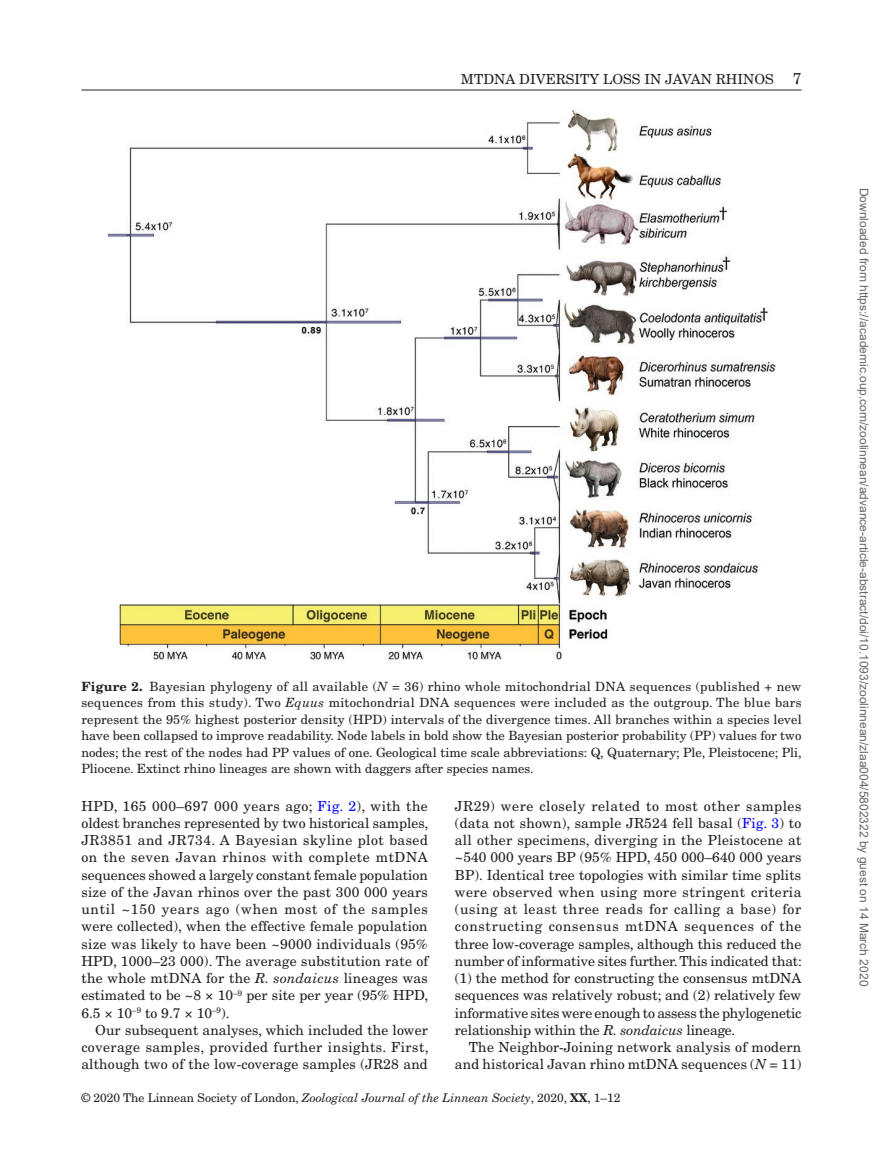
<style>
.page{position:relative;width:893px;height:1174px;background:#fff}
.page>*{position:absolute;margin:0;border:0;box-sizing:border-box;transform-origin:0 0}
.t1{font:13.8px/17.2px "New Century Schlbk";letter-spacing:.01em;color:#231f20;text-align:justify}
.t2{font:12.75px/16.5px "New Century Schlbk";color:#231f20;text-align:justify}
.t3{font:12px "Arial";color:#666}
.t4{font:12px "New Century Schlbk";color:#231f20}
.s1{font-size:15.75px}
.s2{font-weight:700}
.s3{font-style:italic}
.s4{color:#00f}
</style>
<div class="page">
<hr style="left:81px;top:90px;width:720px;height:1px;background:#231f20">
<img style="left:108px;top:110px;width:667px;height:549px">
<p class="t1" style="left:461px;top:70px;width:342px">MTDNA DIVERSITY LOSS IN JAVAN RHINOS <span class="s1">7</span></p>
<p class="t2" style="left:81px;top:678px;width:722px"><span class="s2">Figure 2.</span> Bayesian phylogeny of all available (<span class="s3">N</span> = 36) rhino whole mitochondrial DNA sequences (published + new sequences from this study). Two <span class="s3">Equus</span> mitochondrial DNA sequences were included as the outgroup. The blue bars represent the 95% highest posterior density (HPD) intervals of the divergence times. All branches within a species level have been collapsed to improve readability. Node labels in bold show the Bayesian posterior probability (PP) values for two nodes; the rest of the nodes had PP values of one. Geological time scale abbreviations: Q, Quaternary; Ple, Pleistocene; Pli, Pliocene. Extinct rhino lineages are shown with daggers after species names.</p>
<p class="t1" style="left:81px;top:797px;width:349px">HPD, 165 000–697 000 years ago; <span class="s4">Fig. 2</span>), with the oldest branches represented by two historical samples, JR3851 and JR734. A Bayesian skyline plot based on the seven Javan rhinos with complete mtDNA sequences showed a largely constant female population size of the Javan rhinos over the past 300 000 years until ~150 years ago (when most of the samples were collected), when the effective female population size was likely to have been ~9000 individuals (95% HPD, 1000–23 000). The average substitution rate of the whole mtDNA for the <span class="s3">R. sondaicus</span> lineages was estimated to be ~8 × 10<sup>–9</sup> per site per year (95% HPD, 6.5 × 10<sup>–9</sup> to 9.7 × 10<sup>–9</sup>).</p>
<p class="t1" style="left:81px;top:1021px;width:349px;text-indent:14px">Our subsequent analyses, which included the lower coverage samples, provided further insights. First, although two of the low-coverage samples (JR28 and</p>
<p class="t1" style="left:455px;top:797px;width:349px">JR29) were closely related to most other samples (data not shown), sample JR524 fell basal (<span class="s4">Fig. 3</span>) to all other specimens, diverging in the Pleistocene at ~540 000 years BP (95% HPD, 450 000–640 000 years BP). Identical tree topologies with similar time splits were observed when using more stringent criteria (using at least three reads for calling a base) for constructing consensus mtDNA sequences of the three low-coverage samples, although this reduced the number of informative sites further. This indicated that: (1) the method for constructing the consensus mtDNA sequences was relatively robust; and (2) relatively few informative sites were enough to assess the phylogenetic relationship within the <span class="s3">R. sondaicus</span> lineage.</p>
<p class="t1" style="left:455px;top:1038px;width:348px;text-align:right">The Neighbor-Joining network analysis of modern and historical Javan rhino mtDNA sequences (<span class="s3">N</span> = 11)</p>
<p class="t4" style="left:81px;top:1090px;width:540px">© 2020 The Linnean Society of London, <span class="s3">Zoological Journal of the Linnean Society</span>, 2020, <span class="s2">XX</span>, 1–12</p>
<p class="t3" style="left:868px;top:188px;width:800px;rotate:90deg">Downloaded from https://academic.oup.com/zoolinnean/advance-article-abstract/doi/10.1093/zoolinnean/zlaa004/5802322 by guest on 14 March 2020</p>
</div>
